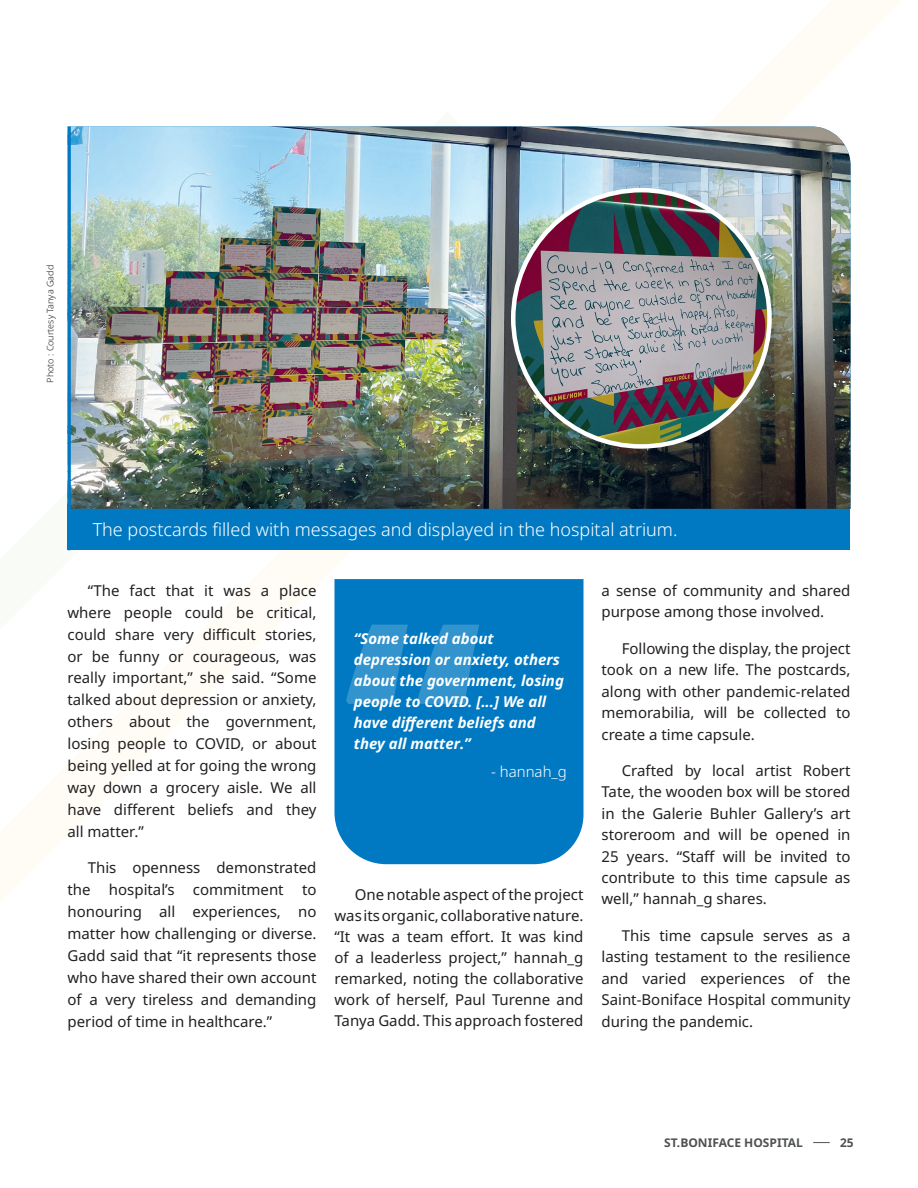
<style>
.page{position:relative;width:918px;height:1188px;background:#fff}
.page>*{position:absolute;margin:0;border:0;box-sizing:border-box;transform-origin:0 0}
.t1{font:800 300px "Noto Sans";color:#fff}
.t2{font:300 18px "Noto Sans";color:#fff}
.Normal__Web{font:15px/21.9px "Noto Sans";color:#231f20;text-align:justify}
.t3{font:italic 700 15px/21px "Noto Sans";color:#fff}
.t4{font:300 15px "Noto Sans";color:#fff}
.t5{font:700 12px "Noto Sans";color:#4f5152}
.t6{font:300 9px "Noto Sans";color:#231f20}
</style>
<div class="page">
<img style="left:67px;top:126px;width:75px;height:125px">
<div style="left:334px;top:579px;width:250px;height:285px;background:#0079c2"></div>
<div style="left:68px;top:504px;width:782px;height:46px;background:#0079c2"></div>
<img style="left:71px;top:127px;width:779px;height:382px">
<hr style="left:68px;top:127px;width:3px;height:423px;background:#0079c2">
<img style="left:513px;top:190px;width:257px;height:256px;border-radius:128px">
<p class="t6" style="left:44px;top:383px;width:119px;rotate:-90deg">Photo : Courtesy Tanya Gadd</p>
<p class="t2" style="left:93px;top:517px;width:586px">The postcards filled with messages and displayed in the hospital atrium.</p>
<p class="Normal__Web" style="left:68px;top:580px;width:251px;text-indent:20px">“The fact that it was a place where people could be critical, could share very difficult stories, or be funny or courageous, was really important,” she said. “Some talked about depression or anxiety, others about the government, losing people to COVID, or about being yelled at for going the wrong way down a grocery aisle. We all have different beliefs and they all matter.”</p>
<p class="Normal__Web" style="left:68px;top:857px;width:251px;text-indent:20px">This openness demonstrated the hospital’s commitment to honouring all experiences, no matter how challenging or diverse.<br>Gadd said that “it represents those who have shared their own account of a very tireless and demanding period of time in healthcare.”</p>
<h1 class="t1" style="left:343px;top:511px;width:142px">“</h1>
<p class="t3" style="left:354px;top:629px;width:212px">“Some talked about depression or anxiety, others about the government, losing people to COVID. [...] We all have different beliefs and they all matter.”</p>
<p class="t4" style="left:491px;top:761px;width:77px">- hannah_g</p>
<p class="Normal__Web" style="left:334px;top:885px;width:251px;line-height:21px;text-indent:20px">One notable aspect of the project was its organic, collaborative nature. “It was a team effort. It was kind of a leaderless project,” hannah_g remarked, noting the collaborative work of herself, Paul Turenne and Tanya Gadd. This approach fostered</p>
<p class="Normal__Web" style="left:602px;top:580px;width:250px;line-height:21.5px">a sense of community and shared purpose among those involved.</p>
<p class="Normal__Web" style="left:602px;top:638px;width:251px;line-height:21.5px;text-indent:20px">Following the display, the project took on a new life. The postcards, along with other pandemic-related memorabilia, will be collected to create a time capsule.</p>
<p class="Normal__Web" style="left:602px;top:760px;width:251px;line-height:21.5px;text-indent:20px">Crafted by local artist Robert Tate, the wooden box will be stored in the Galerie Buhler Gallery’s art storeroom and will be opened in 25 years. “Staff will be invited to contribute to this time capsule as well,” hannah_g shares.</p>
<p class="Normal__Web" style="left:602px;top:925px;width:251px;line-height:21.5px;text-indent:20px">This time capsule serves as a lasting testament to the resilience and varied experiences of the Saint-Boniface Hospital community during the pandemic.</p>
<p class="t5" style="left:664px;top:1134px;width:140px">ST.BONIFACE HOSPITAL</p>
<p class="t5" style="left:840px;top:1134px;width:15px">25</p>
</div>
